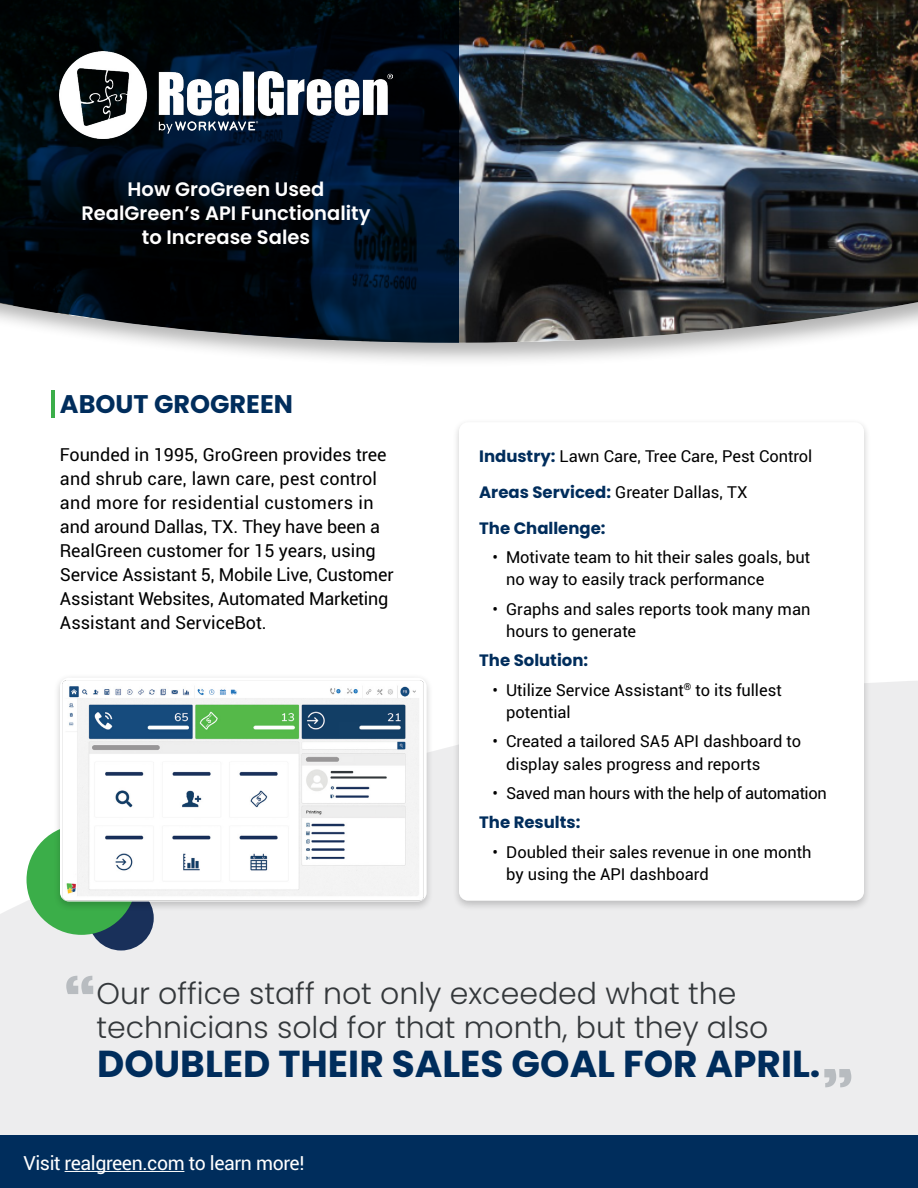
<style>
.page{position:relative;width:918px;height:1188px;background:#fff}
.page>*{position:absolute;margin:0;border:0;box-sizing:border-box;transform-origin:0 0}
.t1{font:700 37.5px "Poppins";color:#002d5c}
.t2{font:300 30px/34.5px "Poppins";color:#34383b}
.t3{font:700 25.5px "Poppins";color:#002d5c}
.t4{font:600 19.5px/24px "Poppins";color:#fff;text-align:center}
.t5{font:19.5px "Roboto";letter-spacing:-.02em;color:#fff}
.t6{font:18px/24px "Roboto";color:#000}
.t7{font:16.5px/22.5px "Roboto";color:#000}
.t8{font:16.5px "Roboto";letter-spacing:-.02em;color:#000}
.t9{font:700 16.5px "Poppins";color:#002d5c}
.s1{font-family:"Poppins";font-weight:700;color:#002d5c}
</style>
<div class="page">
<div style="left:0;top:681px;width:918px;height:455px;background:#ededee"></div>
<div style="left:88px;top:886px;width:66px;height:65px;background:#19305a;border-radius:50%"></div>
<div style="left:27px;top:825px;width:109px;height:110px;background:#3bae49;border-radius:50%"></div>
<div style="left:452px;top:418px;width:419px;height:493px;background:#000;opacity:.2"></div>
<div style="left:459px;top:422px;width:405px;height:479px;background:#fff;border-radius:9px"></div>
<div style="left:0;top:0;width:918px;height:369px;background:#000;opacity:.3"></div>
<img style="left:459px;top:0;width:459px;height:343px">
<svg style="left:0;top:0;width:459px;height:343px;background:#0a141e"></svg>
<hr style="left:51px;top:390px;width:4px;height:27px;background:#3bae49">
<div style="left:0;top:1136px;width:918px;height:52px;background:#002d5c"></div>
<img style="left:60px;top:51px;width:332px;height:88px">
<svg style="left:824px;top:1069px;width:27px;height:18px"></svg>
<svg style="left:66px;top:976px;width:27px;height:18px"></svg>
<hr style="left:65px;top:1171px;width:119px;height:1px;background:#fff">
<div style="left:53px;top:673px;width:381px;height:238px;background:#000;opacity:.2"></div>
<img style="left:56px;top:675px;width:374px;height:230px">
<p class="t4" style="left:81px;top:177px;width:291px">How GroGreen Used<br>RealGreen’s API Functionality to Increase Sales</p>
<h3 class="t3" style="left:60px;top:389px;width:235px">ABOUT GROGREEN</h3>
<p class="t6" style="left:60px;top:442px;width:335px">Founded in 1995, GroGreen provides tree and shrub care, lawn care, pest control and more for residential customers in and around Dallas, TX. They have been a RealGreen customer for 15 years, using Service Assistant 5, Mobile Live, Customer Assistant Websites, Automated Marketing Assistant and ServiceBot.</p>
<p class="t7" style="left:479px;top:437px;width:335px;line-height:36px"><span class="s1">Industry:</span> Lawn Care, Tree Care, Pest Control<br><span class="s1">Areas Serviced:</span> Greater Dallas, TX</p>
<p class="t9" style="left:479px;top:518px;width:128px">The Challenge:</p>
<p class="t7" style="left:506px;top:545px;width:306px;text-indent:-13px">• Motivate team to hit their sales goals, but no way to easily track performance</p>
<p class="t7" style="left:506px;top:597px;width:306px;text-indent:-13px">• Graphs and sales reports took many man hours to generate</p>
<p class="t9" style="left:479px;top:651px;width:111px">The Solution:</p>
<p class="t7" style="left:506px;top:678px;width:277px;text-indent:-14px">• Utilize Service Assistant<sup>®</sup> to its fullest potential</p>
<p class="t7" style="left:506px;top:730px;width:297px;text-indent:-13px">• Created a tailored SA5 API dashboard to display sales progress and reports</p>
<p class="t8" style="left:493px;top:782px;width:336px">• Saved man hours with the help of automation</p>
<p class="t9" style="left:479px;top:813px;width:103px">The Results:</p>
<p class="t7" style="left:506px;top:840px;width:307px;text-indent:-13px">• Doubled their sales revenue in one month by using the API dashboard</p>
<h2 class="t2" style="left:96px;top:976px;width:674px">Our office staff not only exceeded what the technicians sold for that month, but they also</h2>
<h1 class="t1" style="left:97px;top:1042px;width:725px">DOUBLED THEIR SALES GOAL FOR APRIL.</h1>
<p class="t5" style="left:24px;top:1149px;width:282px">Visit realgreen.com to learn more!</p>
</div>
